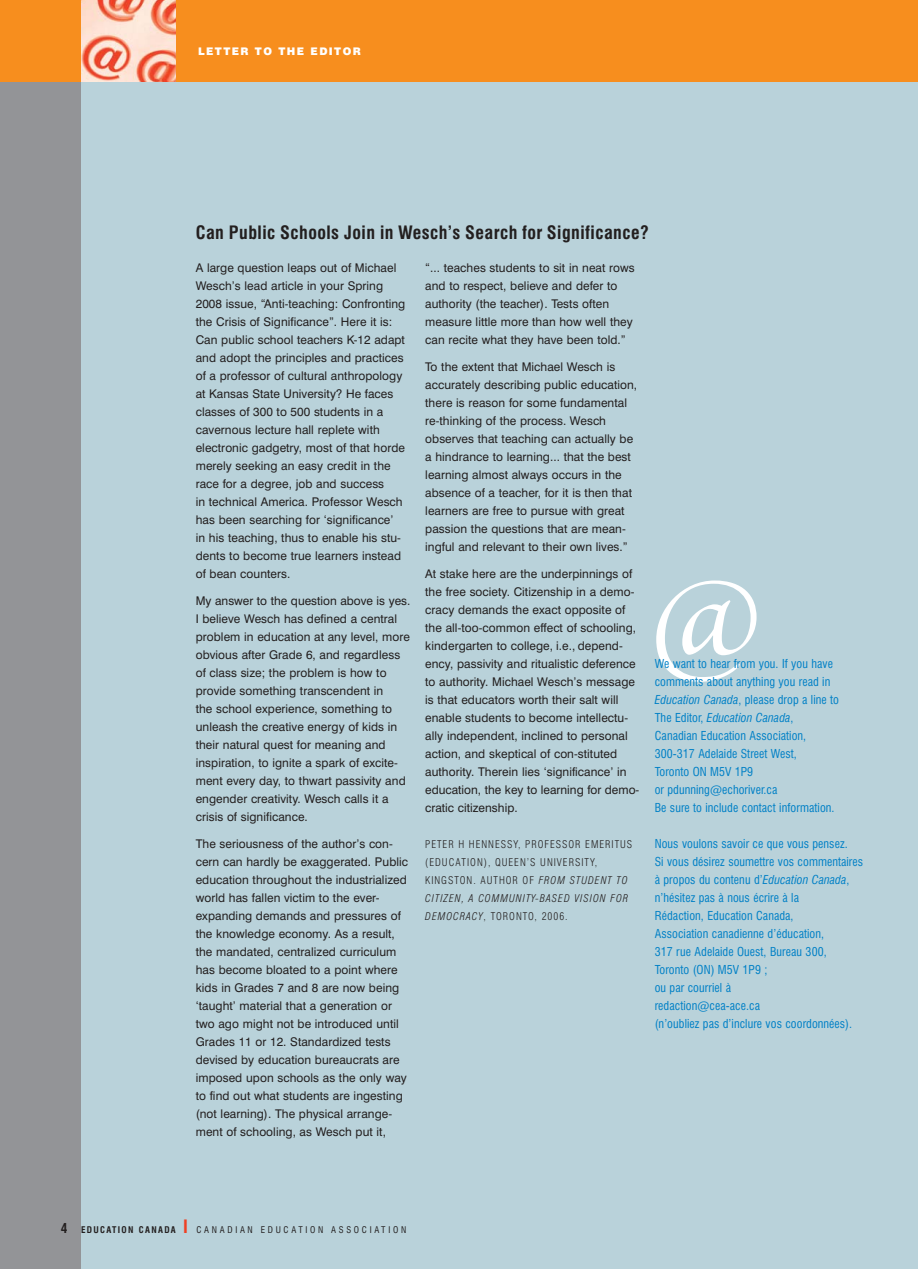
<style>
.page{position:relative;width:918px;height:1269px;background:#939497}
.page>*{position:absolute;margin:0;border:0;box-sizing:border-box;transform-origin:0 0}
.t1{font:700 condensed 18px "Swiss 721 BT";letter-spacing:.025em;color:#231f1f}
.t2{font:12px/18px "Swiss 721 BT";letter-spacing:.005em;color:#231f1f}
.t3{font:condensed 12px/18px "Swiss 721 BT";letter-spacing:.005em;color:#0080c6}
.t4{font:300 condensed 10.5px/18px "Swiss 721 BT";letter-spacing:.095em;color:#231f1f}
.t5{font:900 10.5px "Swiss 721 BT";letter-spacing:.13em;color:#fff}
.t6{font:condensed 9px "Swiss 721 BT";letter-spacing:.3em;color:#231f1f}
.s1{font-style:italic}
.s2{font-weight:700;font-size:13.5px}
.s3{font-weight:700}
.s4{font-weight:700;font-size:18px;color:#ef4023}
</style>
<div class="page">
<div style="left:81px;top:82px;width:837px;height:1187px;background:#b9d2da"></div>
<div style="left:0;top:0;width:918px;height:82px;background:#f78e1e"></div>
<img style="left:81px;top:0;width:95px;height:82px">
<svg style="left:656px;top:581px;width:101px;height:101px"></svg>
<p class="t5" style="left:198px;top:47px;width:164px">LETTER TO THE EDITOR</p>
<h1 class="t1" style="left:196px;top:226px;width:455px">Can Public Schools Join in Wesch’s Search for Significance?</h1>
<p class="t2" style="left:196px;top:260px;width:211px">A large question leaps out of Michael Wesch’s lead article in your Spring 2008 issue, “Anti-teaching: Confronting the Crisis of Significance”. Here it is:<br>Can public school teachers K-12 adapt and adopt the principles and practices of a professor of cultural anthropology at Kansas State University? He faces classes of 300 to 500 students in a cavernous lecture hall replete with electronic gadgetry, most of that horde merely seeking an easy credit in the race for a degree, job and success<br>in technical America. Professor Wesch has been searching for ‘significance’ in his teaching, thus to enable his stu&shy;dents to become true learners instead of bean counters.</p>
<p class="t2" style="left:196px;top:593px;width:216px">My answer to the question above is yes.<br>I believe Wesch has defined a central problem in education at any level, more obvious after Grade 6, and regardless of class size; the problem is how to provide something transcendent in<br>the school experience, something to unleash the creative energy of kids in their natural quest for meaning and inspiration, to ignite a spark of excite&shy;ment every day, to thwart passivity and engender creativity. Wesch calls it a crisis of significance.</p>
<p class="t2" style="left:196px;top:836px;width:214px">The seriousness of the author’s con&shy;cern can hardly be exaggerated. Public education throughout the industrialized world has fallen victim to the ever&shy;expanding demands and pressures of the knowledge economy. As a result, the mandated, centralized curriculum has become bloated to a point where kids in Grades 7 and 8 are now being ‘taught’ material that a generation or two ago might not be introduced until Grades 11 or 12. Standardized tests devised by education bureaucrats are imposed upon schools as the only way to find out what students are ingesting (not learning). The physical arrange&shy;ment of schooling, as Wesch put it,</p>
<p class="t2" style="left:425px;top:260px;width:211px">“... teaches students to sit in neat rows and to respect, believe and defer to authority (the teacher). Tests often measure little more than how well they can recite what they have been told.”</p>
<p class="t2" style="left:425px;top:359px;width:213px">To the extent that Michael Wesch is accurately describing public education, there is reason for some fundamental re-thinking of the process. Wesch observes that teaching can actually be a hindrance to learning... that the best learning almost always occurs in the absence of a teacher, for it is then that learners are free to pursue with great passion the questions that are mean&shy;ingful and relevant to their own lives.”</p>
<p class="t2" style="left:425px;top:566px;width:216px">At stake here are the underpinnings of the free society. Citizenship in a demo&shy;cracy demands the exact opposite of the all-too-common effect of schooling, kindergarten to college, i.e., depend&shy;ency, passivity and ritualistic deference to authority. Michael Wesch’s message is that educators worth their salt will enable students to become intellectu&shy;ally independent, inclined to personal action, and skeptical of con-stituted authority. Therein lies ‘significance’ in education, the key to learning for demo&shy;cratic citizenship.</p>
<p class="t4" style="left:425px;top:836px;width:208px">PETER H HENNESSY, PROFESSOR EMERITUS (EDUCATION), QUEEN’S UNIVERSITY, KINGSTON. AUTHOR OF <span class="s1">FROM STUDENT TO CITIZEN, A COMMUNITY-BASED VISION FOR DEMOCRACY</span>, TORONTO, 2006.</p>
<p class="t3" style="left:655px;top:656px;width:186px">We want to hear from you. If you have comments about anything you read in<br><span class="s1">Education Canada</span>, please drop a line to<br>The Editor, <span class="s1">Education Canada</span>,<br>Canadian Education Association,<br>300-317 Adelaide Street West,<br>Toronto ON M5V 1P9<br>or pdunning@echoriver.ca<br>Be sure to include contact information.</p>
<p class="t3" style="left:655px;top:836px;width:210px">Nous voulons savoir ce que vous pensez.<br>Si vous désirez soumettre vos commentaires à propos du contenu d’<span class="s1">Education Canada</span>, n’hésitez pas à nous écrire à la<br>Rédaction, Education Canada,<br>Association canadienne d’éducation,<br>317 rue Adelaide Ouest, Bureau 300, Toronto (ON) M5V 1P9 ;<br>ou par courriel à<br>redaction@cea-ace.ca<br>(n’oubliez pas d’inclure vos coordonnées).</p>
<p class="t6" style="left:61px;top:1227px;width:347px"><span class="s2">4</span> <span class="s3">EDUCATION CANADA</span> <span class="s4">I</span> CANADIAN EDUCATION ASSOCIATION</p>
</div>
